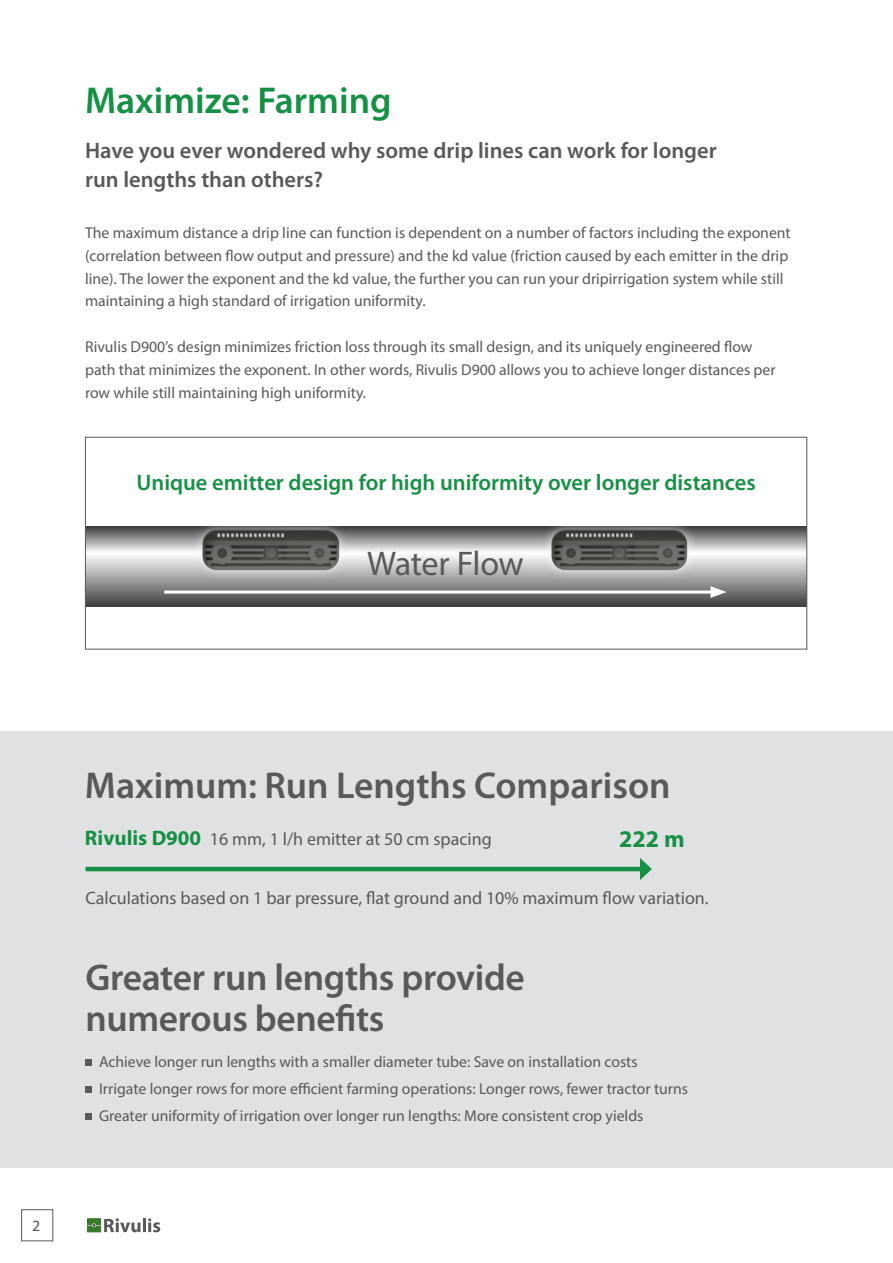
<style>
.page{position:relative;width:893px;height:1263px;background:#fff}
.page>*{position:absolute;margin:0;border:0;box-sizing:border-box;transform-origin:0 0}
.t1{font:600 37.5px/40.5px "Myriad Pro";letter-spacing:-.01em;color:#58595b}
.t2{font:600 37.5px "Myriad Pro";color:#169045}
.t3{font:34.35px "Myriad Pro";letter-spacing:-.02em;color:#58595b}
.t4{font:700 24px "Myriad Pro";color:#169045}
.t5{font:600 22.5px/28.5px "Myriad Pro";color:#58595b}
.t6{font:600 22.5px "Myriad Pro";color:#169045}
.t7{font:18px "Myriad Pro";color:#58595b}
.t8{font:15.75px/22.8px "Myriad Pro";color:#58595b}
.t9{font:15.75px "Myriad Pro";color:#4f5252}
.s1{font-weight:700;font-size:21px;color:#169045}
</style>
<div class="page">
<svg style="left:87px;top:526px;width:718px;height:81px;background:#959595"></svg>
<hr style="left:164px;top:590px;width:552px;height:3px;background:#fff">
<svg style="left:710px;top:586px;width:17px;height:12px"></svg>
<div style="left:540px;top:519px;width:159px;height:62px;background:#fff;opacity:.75"></div>
<div style="left:549px;top:529px;width:141px;height:43px;background:#000;opacity:.52"></div>
<div style="left:192px;top:519px;width:159px;height:62px;background:#fff;opacity:.75"></div>
<div style="left:201px;top:529px;width:141px;height:43px;background:#000;opacity:.52"></div>
<div style="left:85px;top:437px;width:722px;height:212px;border:1px solid #58595b"></div>
<div style="left:0;top:731px;width:893px;height:436px;background:#e0e1e2"></div>
<div style="left:86px;top:1058px;width:6px;height:7px;background:#58595b"></div>
<div style="left:86px;top:1085px;width:6px;height:7px;background:#58595b"></div>
<div style="left:86px;top:1112px;width:6px;height:7px;background:#58595b"></div>
<hr style="left:86px;top:867px;width:558px;height:4px;background:#169045">
<svg style="left:640px;top:858px;width:12px;height:22px"></svg>
<hr style="left:143px;top:1218px;width:3px;height:14px;background:#58595b">
<svg style="left:148px;top:1218px;width:12px;height:14px"></svg>
<svg style="left:87px;top:1218px;width:54px;height:14px"></svg>
<div style="left:21px;top:1209px;width:32px;height:32px;background:#fff;border:1px solid #58595b"></div>
<h1 class="t2" style="left:85px;top:77px;width:308px">Maximize: Farming</h1>
<h3 class="t5" style="left:85px;top:136px;width:633px">Have you ever wondered why some drip lines can work for longer run lengths than others?</h3>
<p class="t8" style="left:85px;top:221px;width:707px">The maximum distance a drip line can function is dependent on a number of factors including the exponent (correlation between flow output and pressure) and the kd value (friction caused by each emitter in the drip line). The lower the exponent and the kd value, the further you can run your dripirrigation system while still maintaining a high standard of irrigation uniformity.</p>
<p class="t8" style="left:85px;top:335px;width:692px">Rivulis D900’s design minimizes friction loss through its small design, and its uniquely engineered flow path that minimizes the exponent. In other words, Rivulis D900 allows you to achieve longer distances per row while still maintaining high uniformity.</p>
<h3 class="t6" style="left:136px;top:468px;width:621px">Unique emitter design for high uniformity over longer distances</h3>
<h2 class="t3" style="left:367px;top:542px;width:158px">Water Flow</h2>
<p class="t9" style="left:32px;top:1216px;width:10px">2</p>
<h1 class="t1" style="left:85px;top:764px;width:587px">Maximum: Run Lengths Comparison</h1>
<p class="t7" style="left:85px;top:828px;width:408px"><span class="s1">Rivulis D900</span> 16 mm, 1 l/h emitter at 50 cm spacing</p>
<h3 class="t4" style="left:619px;top:823px;width:67px">222 m</h3>
<p class="t7" style="left:86px;top:887px;width:625px">Calculations based on 1 bar pressure, flat ground and 10% maximum flow variation.</p>
<h1 class="t1" style="left:86px;top:957px;width:441px">Greater run lengths provide numerous benefits</h1>
<p class="t8" style="left:99px;top:1048px;width:591px;line-height:27px">Achieve longer run lengths with a smaller diameter tube: Save on installation costs<br>Irrigate longer rows for more efficient farming operations: Longer rows, fewer tractor turns<br>Greater uniformity of irrigation over longer run lengths: More consistent crop yields</p>
</div>
